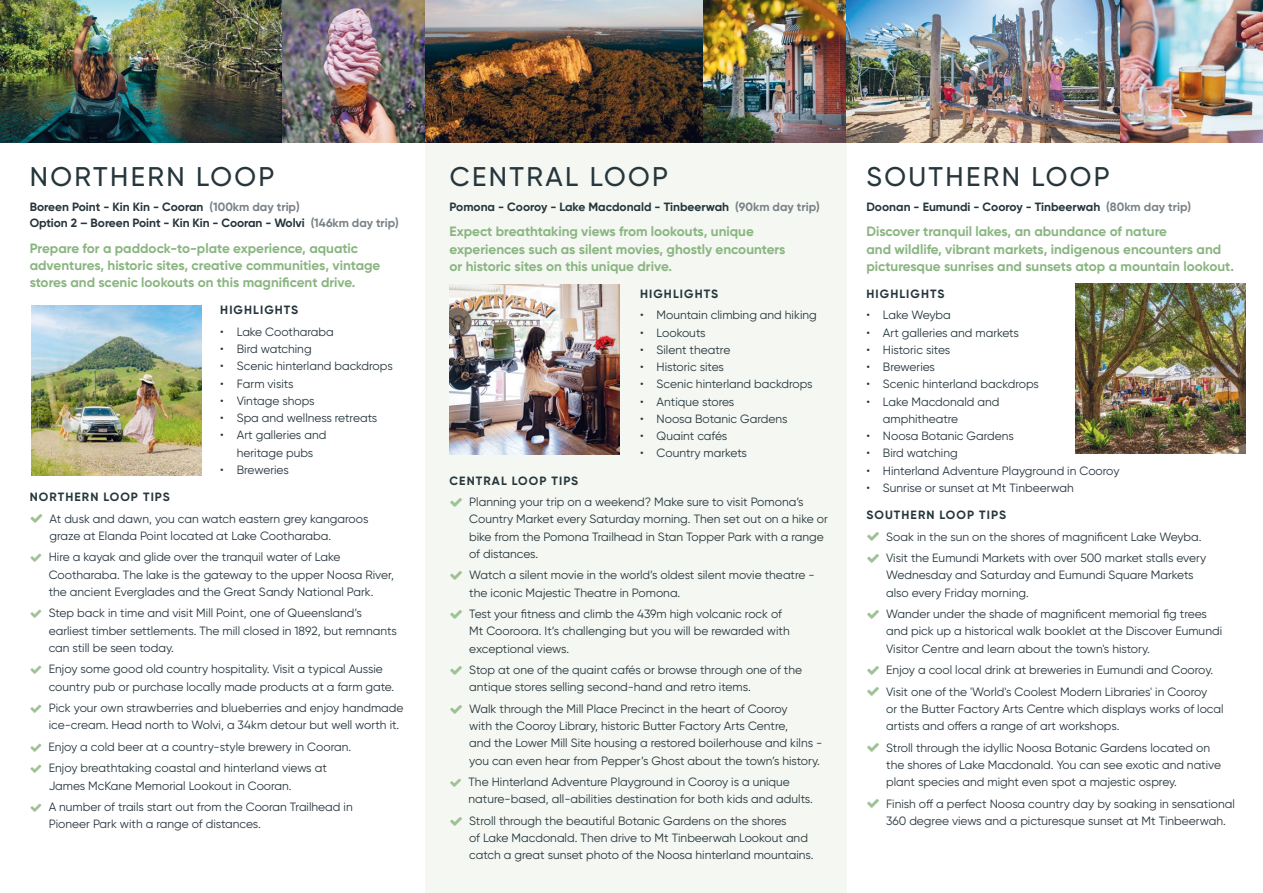
<style>
.page{position:relative;width:1263px;height:893px;background:#fff}
.page>*{position:absolute;margin:0;border:0;box-sizing:border-box;transform-origin:0 0}
.t1{font:500 27px "Gilroy";letter-spacing:.09em;color:#26363c}
.t2{font:700 13.5px/17.2px "Gilroy";color:#89b580}
.t3{font:12px/17.2px "Gilroy";color:#26363c}
.t4{font:700 12px/16.5px "Gilroy";color:#26363c}
.t5{font:700 12px "Gilroy";letter-spacing:.09em;color:#26363c}
.t6{font:12px "Gilroy";letter-spacing:-.02em;color:#26363c}
.s1{color:#7a8287}
</style>
<div class="page">
<div style="left:425px;top:1px;width:421px;height:892px;background:#f4f7f2"></div>
<img style="left:450px;top:284px;width:169px;height:170px">
<img style="left:31px;top:306px;width:170px;height:170px">
<img style="left:1075px;top:284px;width:170px;height:170px">
<img style="left:0;top:0;width:1263px;height:143px">
<h1 class="t1" style="left:30px;top:159px;width:246px">NORTHERN LOOP</h1>
<p class="t4" style="left:30px;top:198px;width:371px">Boreen Point - Kin Kin - Cooran <span class="s1">(100km day trip)<br></span>Option 2 – Boreen Point - Kin Kin - Cooran - Wolvi <span class="s1">(146km day trip)</span></p>
<p class="t2" style="left:30px;top:239px;width:352px">Prepare for a paddock-to-plate experience, aquatic adventures, historic sites, creative communities, vintage stores and scenic lookouts on this magnificent drive.</p>
<p class="t5" style="left:220px;top:303px;width:79px">HIGHLIGHTS</p>
<p class="t3" style="left:220px;top:323px;width:115px">• Lake Cootharaba</p>
<p class="t3" style="left:220px;top:340px;width:93px">• Bird watching</p>
<p class="t3" style="left:220px;top:357px;width:174px">• Scenic hinterland backdrops</p>
<p class="t3" style="left:220px;top:375px;width:75px">• Farm visits</p>
<p class="t3" style="left:220px;top:392px;width:96px">• Vintage shops</p>
<p class="t3" style="left:220px;top:409px;width:158px">• Spa and wellness retreats</p>
<p class="t3" style="left:220px;top:426px;width:108px;text-align:center">• Art galleries and heritage pubs</p>
<p class="t3" style="left:220px;top:461px;width:70px">• Breweries</p>
<p class="t5" style="left:30px;top:489px;width:142px">NORTHERN LOOP TIPS</p>
<p class="t3" style="left:50px;top:510px;width:320px">At dusk and dawn, you can watch eastern grey kangaroos graze at Elanda Point located at Lake Cootharaba.</p>
<p class="t3" style="left:49px;top:548px;width:347px">Hire a kayak and glide over the tranquil water of Lake<br>Cootharaba. The lake is the gateway to the upper Noosa River, the ancient Everglades and the Great Sandy National Park.</p>
<p class="t3" style="left:49px;top:604px;width:350px">Step back in time and visit Mill Point, one of Queensland’s earliest timber settlements. The mill closed in 1892, but remnants can still be seen today.</p>
<p class="t3" style="left:49px;top:660px;width:347px">Enjoy some good old country hospitality. Visit a typical Aussie country pub or purchase locally made products at a farm gate.</p>
<p class="t3" style="left:49px;top:699px;width:356px">Pick your own strawberries and blueberries and enjoy handmade ice-cream. Head north to Wolvi, a 34km detour but well worth it.</p>
<p class="t3" style="left:48px;top:736px;width:304px;line-height:21.5px">Enjoy a cold beer at a country-style brewery in Cooran.<br>Enjoy breathtaking coastal and hinterland views at</p>
<p class="t3" style="left:49px;top:774px;width:305px;line-height:21.5px">James McKane Memorial Lookout in Cooran.<br>A number of trails start out from the Cooran Trailhead in</p>
<p class="t3" style="left:49px;top:815px;width:214px">Pioneer Park with a range of distances.</p>
<h1 class="t1" style="left:450px;top:159px;width:220px">CENTRAL LOOP</h1>
<p class="t4" style="left:450px;top:198px;width:372px">Pomona - Cooroy - Lake Macdonald - Tinbeerwah <span class="s1">(90km day trip)</span></p>
<p class="t2" style="left:450px;top:223px;width:337px">Expect breathtaking views from lookouts, unique experiences such as silent movies, ghostly encounters or historic sites on this unique drive.</p>
<p class="t5" style="left:640px;top:286px;width:79px">HIGHLIGHTS</p>
<p class="t3" style="left:640px;top:306px;width:178px">• Mountain climbing and hiking</p>
<p class="t3" style="left:640px;top:324px;width:67px">• Lookouts</p>
<p class="t3" style="left:640px;top:341px;width:92px">• Silent theatre</p>
<p class="t3" style="left:640px;top:358px;width:85px">• Historic sites</p>
<p class="t3" style="left:640px;top:375px;width:174px">• Scenic hinterland backdrops</p>
<p class="t3" style="left:640px;top:393px;width:96px">• Antique stores</p>
<p class="t3" style="left:640px;top:410px;width:149px">• Noosa Botanic Gardens</p>
<p class="t3" style="left:640px;top:427px;width:89px">• Quaint cafés</p>
<p class="t3" style="left:640px;top:444px;width:108px">• Country markets</p>
<p class="t5" style="left:450px;top:473px;width:130px">CENTRAL LOOP TIPS</p>
<p class="t3" style="left:469px;top:493px;width:360px">Planning your trip on a weekend? Make sure to visit Pomona’s Country Market every Saturday morning. Then set out on a hike or bike from the Pomona Trailhead in Stan Topper Park with a range of distances.</p>
<p class="t3" style="left:469px;top:566px;width:347px">Watch a silent movie in the world’s oldest silent movie theatre - the iconic Majestic Theatre in Pomona.</p>
<p class="t3" style="left:469px;top:605px;width:322px">Test your fitness and climb the 439m high volcanic rock of<br>Mt Cooroora. It’s challenging but you will be rewarded with exceptional views.</p>
<p class="t3" style="left:469px;top:661px;width:334px">Stop at one of the quaint cafés or browse through one of the antique stores selling second-hand and retro items.</p>
<p class="t3" style="left:469px;top:700px;width:355px">Walk through the Mill Place Precinct in the heart of Cooroy<br>with the Cooroy Library, historic Butter Factory Arts Centre,<br>and the Lower Mill Site housing a restored boilerhouse and kilns - you can even hear from Pepper’s Ghost about the town’s history.</p>
<p class="t3" style="left:468px;top:773px;width:346px">The Hinterland Adventure Playground in Cooroy is a unique nature-based, all-abilities destination for both kids and adults.</p>
<p class="t3" style="left:469px;top:812px;width:346px">Stroll through the beautiful Botanic Gardens on the shores<br>of Lake Macdonald. Then drive to Mt Tinbeerwah Lookout and catch a great sunset photo of the Noosa hinterland mountains.</p>
<h1 class="t1" style="left:866px;top:159px;width:245px">SOUTHERN LOOP</h1>
<p class="t4" style="left:866px;top:198px;width:326px">Doonan - Eumundi - Cooroy - Tinbeerwah <span class="s1">(80km day trip)</span></p>
<p class="t2" style="left:866px;top:223px;width:369px">Discover tranquil lakes, an abundance of nature<br>and wildlife, vibrant markets, indigenous encounters and picturesque sunrises and sunsets atop a mountain lookout.</p>
<p class="t5" style="left:866px;top:286px;width:79px">HIGHLIGHTS</p>
<p class="t6" style="left:866px;top:308px;width:86px">• Lake Weyba</p>
<p class="t3" style="left:866px;top:324px;width:154px">• Art galleries and markets</p>
<p class="t3" style="left:866px;top:341px;width:85px">• Historic sites</p>
<p class="t3" style="left:866px;top:358px;width:70px">• Breweries</p>
<p class="t3" style="left:866px;top:375px;width:174px">• Scenic hinterland backdrops</p>
<p class="t3" style="left:883px;top:393px;width:118px;text-indent:-16px">• Lake Macdonald and amphitheatre</p>
<p class="t3" style="left:866px;top:427px;width:149px">• Noosa Botanic Gardens</p>
<p class="t3" style="left:866px;top:444px;width:93px">• Bird watching</p>
<p class="t3" style="left:866px;top:462px;width:254px">• Hinterland Adventure Playground in Cooroy</p>
<p class="t3" style="left:866px;top:479px;width:209px">• Sunrise or sunset at Mt Tinbeerwah</p>
<p class="t5" style="left:866px;top:507px;width:141px">SOUTHERN LOOP TIPS</p>
<p class="t3" style="left:886px;top:525px;width:321px;line-height:21.5px">Soak in the sun on the shores of magnificent Lake Weyba.<br>Visit the Eumundi Markets with over 500 market stalls every</p>
<p class="t3" style="left:886px;top:566px;width:309px">Wednesday and Saturday and Eumundi Square Markets also every Friday morning.</p>
<p class="t3" style="left:886px;top:605px;width:337px">Wander under the shade of magnificent memorial fig trees and pick up a historical walk booklet at the Discover Eumundi<br>Visitor Centre and learn about the town's history.</p>
<p class="t3" style="left:886px;top:659px;width:328px;line-height:21.5px">Enjoy a cool local drink at breweries in Eumundi and Cooroy.<br>Visit one of the 'World's Coolest Modern Libraries' in Cooroy</p>
<p class="t3" style="left:886px;top:700px;width:339px">or the Butter Factory Arts Centre which displays works of local artists and offers a range of art workshops.</p>
<p class="t3" style="left:886px;top:739px;width:336px">Stroll through the idyllic Noosa Botanic Gardens located on the shores of Lake Macdonald. You can see exotic and native plant species and might even spot a majestic osprey.</p>
<p class="t3" style="left:886px;top:795px;width:350px">Finish off a perfect Noosa country day by soaking in sensational<br>360 degree views and a picturesque sunset at Mt Tinbeerwah.</p>
</div>
